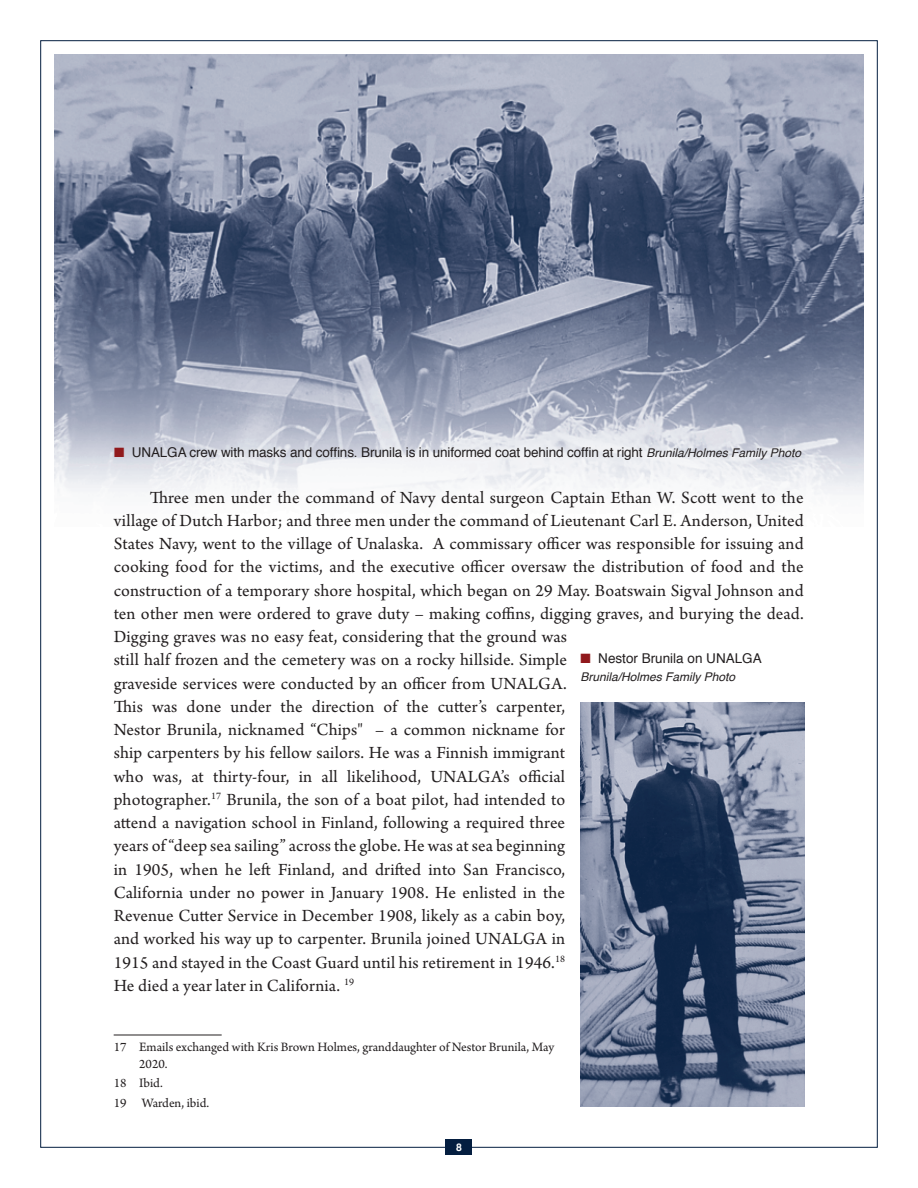
<style>
.page{position:relative;width:918px;height:1188px;background:#fff}
.page>*{position:absolute;margin:0;border:0;box-sizing:border-box;transform-origin:0 0}
.body_12{font:18px/23.2px "Arno Pro";letter-spacing:.01em;color:#231f20}
.Caption{font:13.5px "Helvetica";letter-spacing:-.01em;color:#231f20}
.footnote{font:13.5px/16.5px "Arno Pro";color:#231f20}
.Caption-2{font:italic 12px "Helvetica";color:#231f20}
.t1{font:700 10.5px "Helvetica";color:#fff}
.s1{color:#90191c}
.s2{font-style:italic;font-size:12px}
</style>
<div class="page">
<div style="left:446px;top:1139px;width:26px;height:16px;background:#041e40"></div>
<img style="left:54px;top:54px;width:810px;height:441px">
<hr style="left:114px;top:1035px;width:108px;height:1px;background:#231f20">
<img style="left:581px;top:702px;width:223px;height:405px">
<p class="Caption" style="left:114px;top:442px;width:689px"><span class="s1">■</span> UNALGA crew with masks and coffins. Brunila is in uniformed coat behind coffin at right <span class="s2">Brunila/Holmes Family Photo</span></p>
<p class="body_12" style="left:114px;top:487px;width:692px;text-indent:36px">Three men under the command of Navy dental surgeon Captain Ethan W. Scott went to the village of Dutch Harbor; and three men under the command of Lieutenant Carl E. Anderson, United States Navy, went to the village of Unalaska. A commissary officer was responsible for issuing and cooking food for the victims, and the executive officer oversaw the distribution of food and the construction of a temporary shore hospital, which began on 29 May. Boatswain Sigval Johnson and ten other men were ordered to grave duty – making coffins, digging graves, and burying the dead.<br>Digging graves was no easy feat, considering that the ground was<br>still half frozen and the cemetery was on a rocky hillside. Simple<br>graveside services were conducted by an officer from UNALGA.<br>This was done under the direction of the cutter’s carpenter,<br>Nestor Brunila, nicknamed “Chips" – a common nickname for<br>ship carpenters by his fellow sailors. He was a Finnish immigrant<br>who was, at thirty-four, in all likelihood, UNALGA’s official<br>photographer.<sup>17</sup> Brunila, the son of a boat pilot, had intended to<br>attend a navigation school in Finland, following a required three<br>years of “deep sea sailing” across the globe. He was at sea beginning<br>in 1905, when he left Finland, and drifted into San Francisco,<br>California under no power in January 1908. He enlisted in the<br>Revenue Cutter Service in December 1908, likely as a cabin boy,<br>and worked his way up to carpenter. Brunila joined UNALGA in<br>1915 and stayed in the Coast Guard until his retirement in 1946.<sup>18<br></sup>He died a year later in California. <sup>19</sup></p>
<p class="Caption" style="left:580px;top:648px;width:183px"><span class="s1">■</span> Nestor Brunila on UNALGA</p>
<p class="Caption-2" style="left:580px;top:667px;width:156px">Brunila/Holmes Family Photo</p>
<p class="footnote" style="left:139px;top:1040px;width:417px;text-indent:-26px">17 Emails exchanged with Kris Brown Holmes, granddaughter of Nestor Brunila, May<br>2020.</p>
<p class="footnote" style="left:114px;top:1076px;width:51px">18 Ibid.</p>
<p class="footnote" style="left:114px;top:1095px;width:97px">19 Warden, ibid.</p>
<p class="t1" style="left:456px;top:1139px;width:7px">8</p>
</div>
